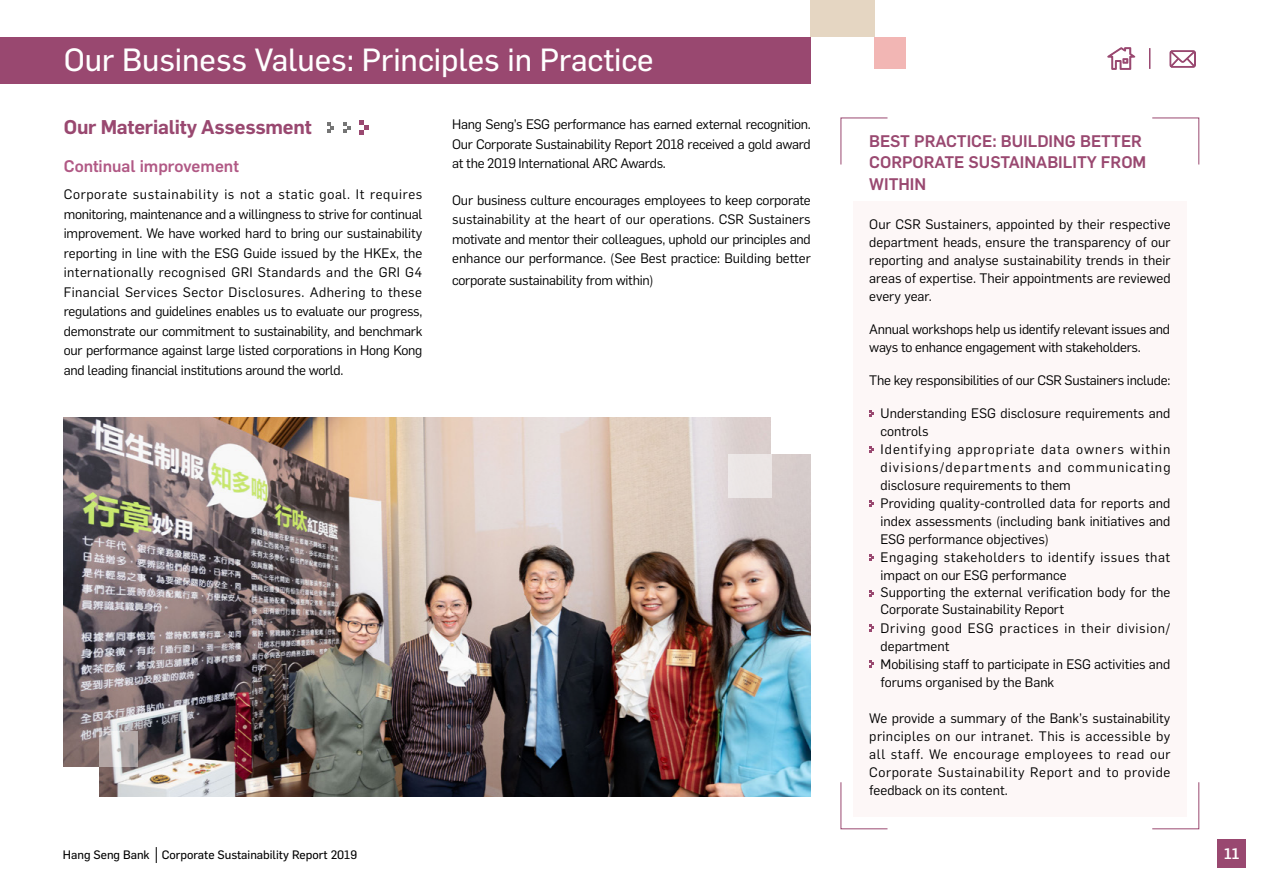
<style>
.page{position:relative;width:1263px;height:893px;background:#fff}
.page>*{position:absolute;margin:0;border:0;box-sizing:border-box;transform-origin:0 0}
.t1{font:31.5px "Flama Basic";color:#fff}
.t2{font:600 19.5px "Flama";letter-spacing:-.01em;color:#994870}
.t3{font:500 16.5px/21.5px "Flama";color:#994870}
.t4{font:500 16.5px "Flama";color:#b15985}
.t5{font:500 15px "Flama";color:#fff}
.t6{font:13.5px/18px "Flama";color:#000;text-align:justify}
.t7{font:13.5px/18px "Flama";letter-spacing:-.02em;color:#000}
.t8{font:12px "Flama Basic";color:#000}
</style>
<div class="page">
<img style="left:64px;top:417px;width:747px;height:379px">
<svg style="left:156px;top:847px;width:1px;height:16px"></svg>
<div style="left:811px;top:0;width:63px;height:37px;background:#e5d6c2"></div>
<div style="left:874px;top:37px;width:32px;height:32px;background:#f2b6b4"></div>
<div style="left:0;top:37px;width:811px;height:47px;background:#994870"></div>
<div style="left:771px;top:416px;width:55px;height:38px;background:#fff"></div>
<div style="left:728px;top:454px;width:43px;height:43px;background:#ebe6e5"></div>
<svg style="left:99px;top:731px;width:38px;height:36px"></svg>
<div style="left:55px;top:767px;width:44px;height:39px;background:#fff"></div>
<svg style="left:840px;top:117px;width:48px;height:48px"></svg>
<svg style="left:1152px;top:117px;width:47px;height:48px"></svg>
<svg style="left:840px;top:782px;width:48px;height:48px"></svg>
<svg style="left:1152px;top:782px;width:47px;height:48px"></svg>
<div style="left:853px;top:202px;width:334px;height:615px;background:#fdf7f7"></div>
<svg style="left:869px;top:410px;width:5px;height:7px"></svg>
<svg style="left:869px;top:446px;width:5px;height:7px"></svg>
<svg style="left:869px;top:500px;width:5px;height:7px"></svg>
<svg style="left:869px;top:554px;width:5px;height:7px"></svg>
<svg style="left:869px;top:590px;width:5px;height:7px"></svg>
<svg style="left:869px;top:624px;width:5px;height:7px"></svg>
<svg style="left:869px;top:660px;width:5px;height:7px"></svg>
<svg style="left:327px;top:122px;width:7px;height:11px"></svg>
<svg style="left:344px;top:122px;width:6px;height:11px"></svg>
<svg style="left:359px;top:120px;width:9px;height:15px"></svg>
<div style="left:1217px;top:839px;width:29px;height:28px;background:#994870"></div>
<svg style="left:1149px;top:48px;width:1px;height:21px"></svg>
<svg style="left:1169px;top:50px;width:27px;height:18px"></svg>
<svg style="left:1107px;top:47px;width:28px;height:23px"></svg>
<h1 class="t1" style="left:64px;top:38px;width:591px">Our Business Values: Principles in Practice</h1>
<h2 class="t2" style="left:64px;top:113px;width:249px">Our Materiality Assessment</h2>
<p class="t4" style="left:64px;top:155px;width:177px">Continual improvement</p>
<p class="t6" style="left:64px;top:184px;width:360px;line-height:19.5px">Corporate sustainability is not a static goal. It requires monitoring, maintenance and a willingness to strive for continual improvement. We have worked hard to bring our sustainability reporting in line with the ESG Guide issued by the HKEx, the internationally recognised GRI Standards and the GRI G4<br>Financial Services Sector Disclosures. Adhering to these regulations and guidelines enables us to evaluate our progress, demonstrate our commitment to sustainability, and benchmark our performance against large listed corporations in Hong Kong and leading financial institutions around the world.</p>
<p class="t6" style="left:452px;top:114px;width:360px;line-height:19.5px">Hang Seng’s ESG performance has earned external recognition.<br>Our Corporate Sustainability Report 2018 received a gold award at the 2019 International ARC Awards.</p>
<p class="t6" style="left:452px;top:189px;width:360px;line-height:19.5px">Our business culture encourages employees to keep corporate sustainability at the heart of our operations. CSR Sustainers motivate and mentor their colleagues, uphold our principles and enhance our performance. (See Best practice: Building better</p>
<p class="t7" style="left:452px;top:270px;width:203px">corporate sustainability from within)</p>
<p class="t8" style="left:63px;top:846px;width:296px">Hang Seng Bank Corporate Sustainability Report 2019</p>
<p class="t3" style="left:869px;top:129px;width:279px">BEST PRACTICE: BUILDING BETTER<br>CORPORATE SUSTAINABILITY FROM<br>WITHIN</p>
<p class="t6" style="left:869px;top:214px;width:303px">Our CSR Sustainers, appointed by their respective department heads, ensure the transparency of our reporting and analyse sustainability trends in their areas of expertise. Their appointments are reviewed every year.</p>
<p class="t7" style="left:869px;top:319px;width:302px">Annual workshops help us identify relevant issues and ways to enhance engagement with stakeholders.</p>
<p class="t7" style="left:869px;top:370px;width:303px">The key responsibilities of our CSR Sustainers include:</p>
<p class="t6" style="left:880px;top:403px;width:292px;text-align:left">Understanding ESG disclosure requirements and controls<br>Identifying appropriate data owners within divisions/departments and communicating disclosure requirements to them<br>Providing quality-controlled data for reports and index assessments (including bank initiatives and ESG performance objectives)<br>Engaging stakeholders to identify issues that impact on our ESG performance</p>
<p class="t6" style="left:880px;top:582px;width:291px;line-height:17.2px">Supporting the external verification body for the<br>Corporate Sustainability Report</p>
<p class="t6" style="left:880px;top:618px;width:291px;text-align:left">Driving good ESG practices in their division/ department<br>Mobilising staff to participate in ESG activities and forums organised by the Bank</p>
<p class="t6" style="left:869px;top:708px;width:303px">We provide a summary of the Bank’s sustainability principles on our intranet. This is accessible by all staff. We encourage employees to read our Corporate Sustainability Report and to provide feedback on its content.</p>
<p class="t5" style="left:1224px;top:842px;width:17px">11</p>
</div>
